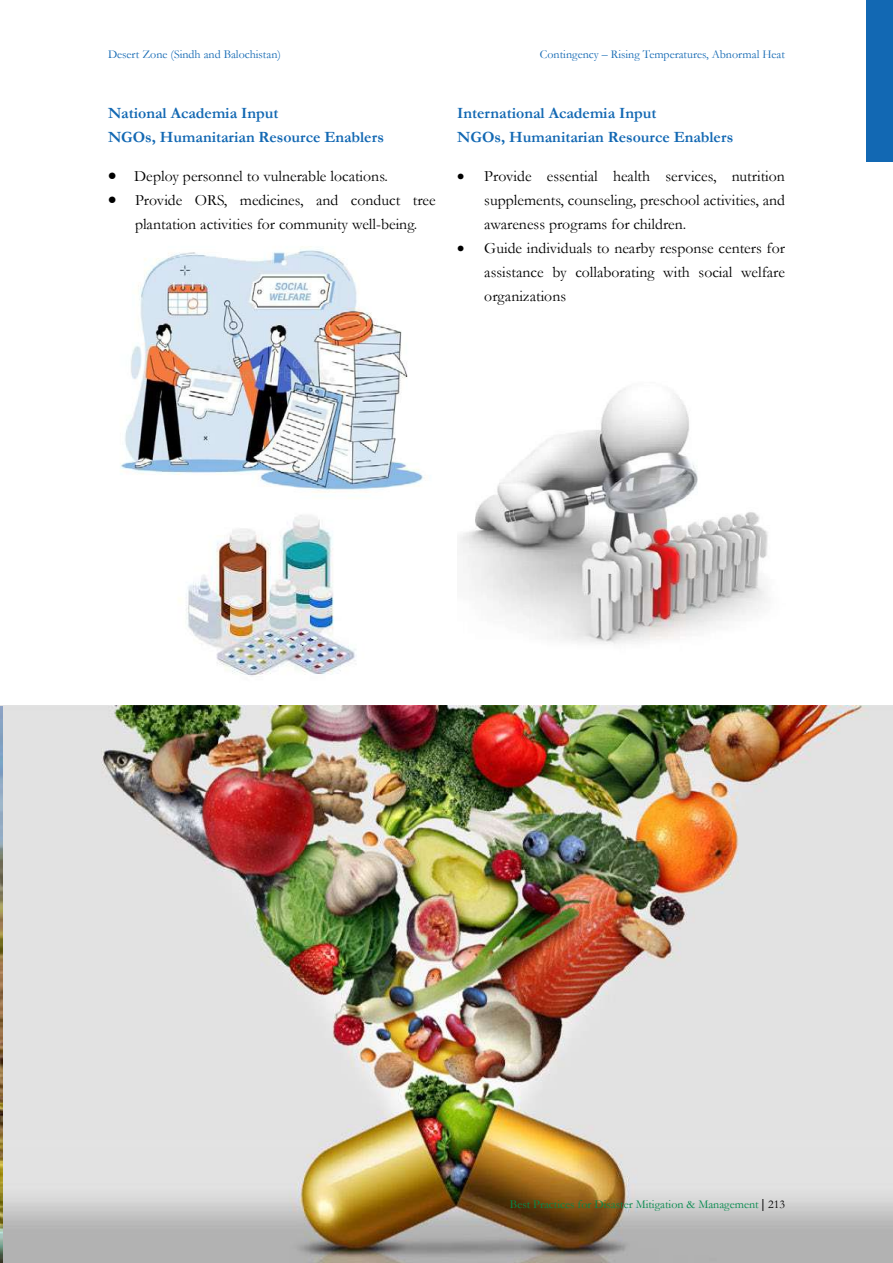
<style>
.page{position:relative;width:893px;height:1263px;background:#fff}
.page>*{position:absolute;margin:0;border:0;box-sizing:border-box;transform-origin:0 0}
.t1{font:15.75px/24px "Garamond";color:#000;text-align:justify}
.t2{font:700 15.75px/24px "Garamond";color:#1268b3}
.t3{font:12px "Garamond";color:#1268b3}
.t4{font:12px "Garamond";color:#008a4b}
.s1{font-family:"Helvetica";color:#000}
.s2{color:#000}
</style>
<div class="page">
<div style="left:866px;top:0;width:27px;height:162px;background:#1268b3"></div>
<img style="left:0;top:706px;width:893px;height:557px">
<img style="left:0;top:707px;width:2px;height:556px">
<img style="left:120px;top:246px;width:304px;height:247px">
<img style="left:178px;top:515px;width:178px;height:161px">
<img style="left:459px;top:388px;width:309px;height:256px">
<p class="t3" style="left:108px;top:46px;width:174px">Desert Zone (Sindh and Balochistan)</p>
<p class="t3" style="left:540px;top:46px;width:247px">Contingency – Rising Temperatures, Abnormal Heat</p>
<p class="t2" style="left:108px;top:101px;width:277px">National Academia Input<br>NGOs, Humanitarian Resource Enablers</p>
<p class="t1" style="left:108px;top:164px;width:281px">• Deploy personnel to vulnerable locations.</p>
<p class="t1" style="left:108px;top:188px;width:329px;text-align:center">• Provide ORS, medicines, and conduct tree plantation activities for community well-being.</p>
<p class="t2" style="left:457px;top:101px;width:277px">International Academia Input<br>NGOs, Humanitarian Resource Enablers</p>
<p class="t1" style="left:484px;top:164px;width:302px;text-indent:-27px">• Provide essential health services, nutrition supplements, counseling, preschool activities, and awareness programs for children.</p>
<p class="t1" style="left:484px;top:236px;width:302px;text-indent:-27px">• Guide individuals to nearby response centers for assistance by collaborating with social welfare organizations</p>
<p class="t4" style="left:510px;top:1196px;width:276px">Best Practices for Disaster Mitigation &amp; Management <span class="s1">|</span> <span class="s2">213</span></p>
</div>
